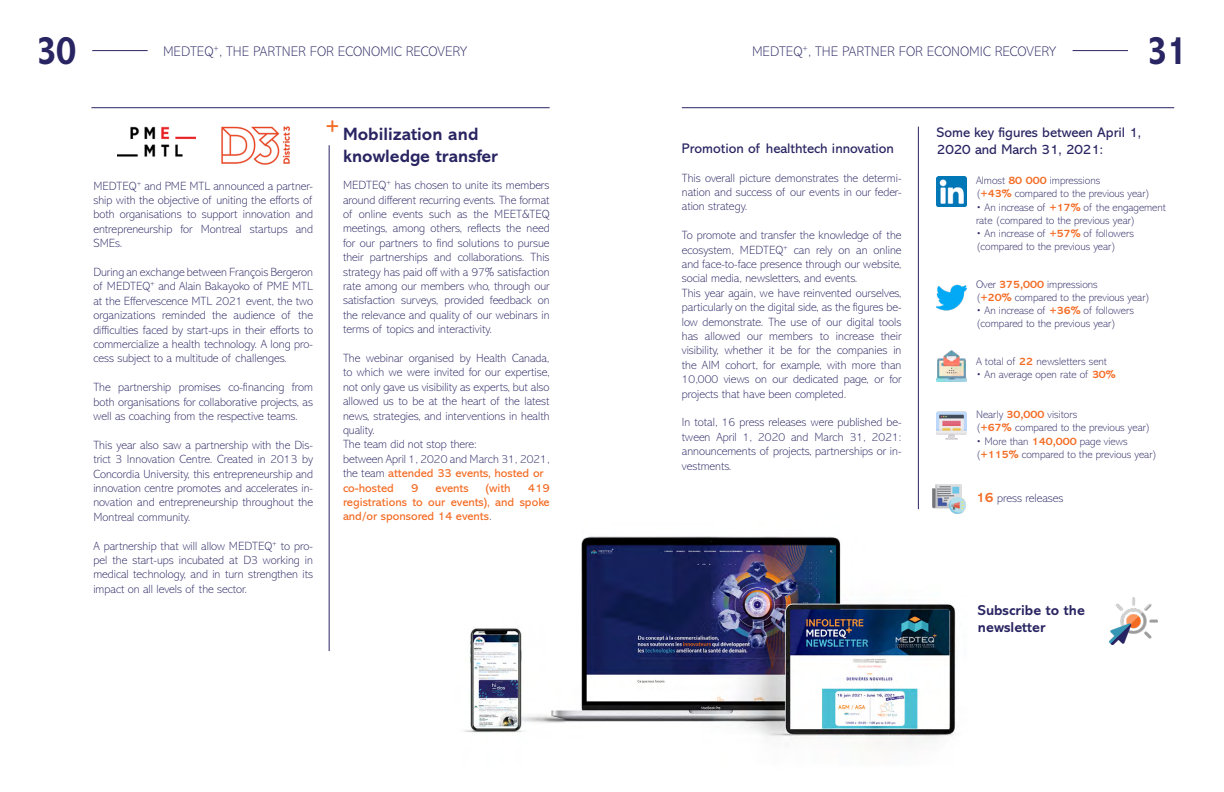
<style>
.page{position:relative;width:1224px;height:792px;background:#fff}
.page>*{position:absolute;margin:0;border:0;box-sizing:border-box;transform-origin:0 0}
.t1{font:700 condensed 41px "Abadi MT Pro";color:#292562}
.t2{font:700 21px "Abadi MT Std";color:#f36c25}
.t3{font:700 18px/21.6px "Abadi MT Pro";color:#292562}
.t4{font:700 14.5px/17.4px "Abadi MT Pro";color:#292562}
.t5{font:14px/16.8px "Abadi MT Pro";color:#292562}
.t6{font:200 14px "Abadi MT Std";color:#292562}
.t7{font:200 12px/14.4px "Abadi MT Pro";color:#292562;text-align:justify}
.t8{font:12px/14.4px "Abadi MT Pro";color:#f36c24;text-align:justify}
.t9{font:200 11px/13.2px "Abadi MT Pro";color:#292562}
.s1{font-weight:400;color:#f36c24}
.s2{font-weight:200;color:#292562}
.s3{font-weight:700;color:#f36c25}
.s4{font-weight:700;font-size:14px;color:#f36c25}
</style>
<div class="page">
<hr style="left:92px;top:50px;width:56px;height:1px;background:#292562">
<hr style="left:1073px;top:50px;width:55px;height:1px;background:#292562">
<img style="left:464px;top:509px;width:492px;height:236px">
<hr style="left:91px;top:107px;width:459px;height:1px;background:#292562">
<hr style="left:329px;top:145px;width:1px;height:506px;background:#292562">
<img style="left:117px;top:126px;width:79px;height:31px">
<img style="left:221px;top:126px;width:69px;height:39px">
<hr style="left:682px;top:107px;width:492px;height:1px;background:#292562">
<hr style="left:918px;top:127px;width:1px;height:382px;background:#292562">
<img style="left:936px;top:177px;width:30px;height:30px">
<img style="left:936px;top:284px;width:30px;height:27px">
<img style="left:936px;top:351px;width:30px;height:30px">
<img style="left:936px;top:411px;width:30px;height:29px">
<img style="left:932px;top:484px;width:34px;height:32px">
<img style="left:1109px;top:597px;width:48px;height:48px">
<h1 class="t1" style="left:36px;top:28px;width:42px">30</h1>
<h1 class="t1" style="left:1147px;top:28px;width:42px">31</h1>
<p class="t6" style="left:163px;top:43px;width:306px">MEDTEQ<sup>+</sup>, THE PARTNER FOR ECONOMIC RECOVERY</p>
<p class="t6" style="left:752px;top:43px;width:306px">MEDTEQ<sup>+</sup>, THE PARTNER FOR ECONOMIC RECOVERY</p>
<p class="t7" style="left:93px;top:179px;width:221px">MEDTEQ<sup>+</sup> and PME MTL announced a partner&shy;ship with the objective of uniting the efforts of both organisations to support innovation and entrepreneurship for Montreal startups and SMEs.</p>
<p class="t7" style="left:93px;top:265px;width:221px">During an exchange between François Bergeron of MEDTEQ<sup>+</sup> and Alain Bakayoko of PME MTL at the Effervescence MTL 2021 event, the two organizations reminded the audience of the difficulties faced by start-ups in their efforts to commercialize a health technology. A long pro&shy;cess subject to a multitude of challenges.</p>
<p class="t7" style="left:93px;top:380px;width:221px">The partnership promises co-financing from both organisations for collaborative projects, as well as coaching from the respective teams.</p>
<p class="t7" style="left:93px;top:438px;width:221px">This year also saw a partnership with the Dis&shy;trict 3 Innovation Centre. Created in 2013 by Concordia University, this entrepreneurship and innovation centre promotes and accelerates in&shy;novation and entrepreneurship throughout the Montreal community.</p>
<p class="t7" style="left:93px;top:539px;width:221px">A partnership that will allow MEDTEQ<sup>+</sup> to pro&shy;pel the start-ups incubated at D3 working in medical technology, and in turn strengthen its impact on all levels of the sector.</p>
<h2 class="t2" style="left:325px;top:114px;width:16px">+</h2>
<h3 class="t3" style="left:343px;top:123px;width:157px">Mobilization and knowledge transfer</h3>
<p class="t7" style="left:343px;top:178px;width:208px">MEDTEQ<sup>+</sup> has chosen to unite its members around different recurring events. The format of online events such as the MEET&amp;TEQ meetings, among others, reflects the need for our partners to find solutions to pursue their partnerships and collaborations. This strategy has paid off with a 97% satisfaction rate among our members who, through our satisfaction surveys, provided feedback on the relevance and quality of our webinars in terms of topics and interactivity.</p>
<p class="t7" style="left:343px;top:351px;width:208px;text-align:left">The webinar organised by Health Canada, to which we were invited for our expertise, not only gave us visibility as experts, but also allowed us to be at the heart of the latest news, strategies, and interventions in health quality.<br>The team did not stop there:<br>between April 1, 2020 and March 31, 2021, the team <span class="s1">attended 33 events, hosted or co-hosted</span></p>
<p class="t8" style="left:411px;top:481px;width:9px">9</p>
<p class="t8" style="left:436px;top:481px;width:35px">events</p>
<p class="t8" style="left:486px;top:481px;width:26px">(with</p>
<p class="t8" style="left:343px;top:481px;width:208px;text-indent:185px">419 registrations to our events), and spoke and/or sponsored 14 events<span class="s2">.</span></p>
<p class="t5" style="left:682px;top:140px;width:214px">Promotion of healthtech innovation</p>
<p class="t7" style="left:682px;top:171px;width:221px">This overall picture demonstrates the determi&shy;nation and success of our events in our feder&shy;ation strategy.</p>
<p class="t7" style="left:682px;top:228px;width:221px;text-align:left">To promote and transfer the knowledge of the ecosystem, MEDTEQ<sup>+</sup> can rely on an online and face-to-face presence through our website, social media, newsletters, and events.<br>This year again, we have reinvented ourselves, particularly on the digital side, as the figures be&shy;low demonstrate. The use of our digital tools has allowed our members to increase their visibility, whether it be for the companies in the AIM cohort, for example, with more than 10,000 views on our dedicated page, or for projects that have been completed.</p>
<p class="t7" style="left:682px;top:415px;width:221px">In total, 16 press releases were published be&shy;tween April 1, 2020 and March 31, 2021: announcements of projects, partnerships or in&shy;vestments.</p>
<p class="t5" style="left:937px;top:125px;width:206px">Some key figures between April 1,<br>2020 and March 31, 2021:</p>
<p class="t9" style="left:976px;top:174px;width:176px">Almost <span class="s3">80 000</span> impressions<br>(<span class="s3">+43%</span> compared to the previous year)</p>
<p class="t9" style="left:976px;top:201px;width:191px">• An increase of <span class="s3">+17%</span> of the engagement rate (compared to the previous year)</p>
<p class="t9" style="left:976px;top:227px;width:159px">• An increase of <span class="s3">+57%</span> of followers (compared to the previous year)</p>
<p class="t9" style="left:976px;top:278px;width:176px">Over <span class="s3">375,000</span> impressions<br>(<span class="s3">+20%</span> compared to the previous year)</p>
<p class="t9" style="left:976px;top:304px;width:159px">• An increase of <span class="s3">+36%</span> of followers (compared to the previous year)</p>
<p class="t9" style="left:976px;top:355px;width:132px">A total of <span class="s3">22</span> newsletters sent</p>
<p class="t9" style="left:976px;top:368px;width:141px">• An average open rate of <span class="s3">30%</span></p>
<p class="t9" style="left:976px;top:408px;width:176px">Nearly <span class="s3">30,000</span> visitors<br>(<span class="s3">+67%</span> compared to the previous year)</p>
<p class="t9" style="left:976px;top:435px;width:183px">• More than <span class="s3">140,000</span> page views (<span class="s3">+115%</span> compared to the previous year)</p>
<p class="t7" style="left:976px;top:491px;width:89px"><span class="s4">16</span> press releases</p>
<p class="t4" style="left:978px;top:601px;width:109px">Subscribe to the newsletter</p>
</div>
